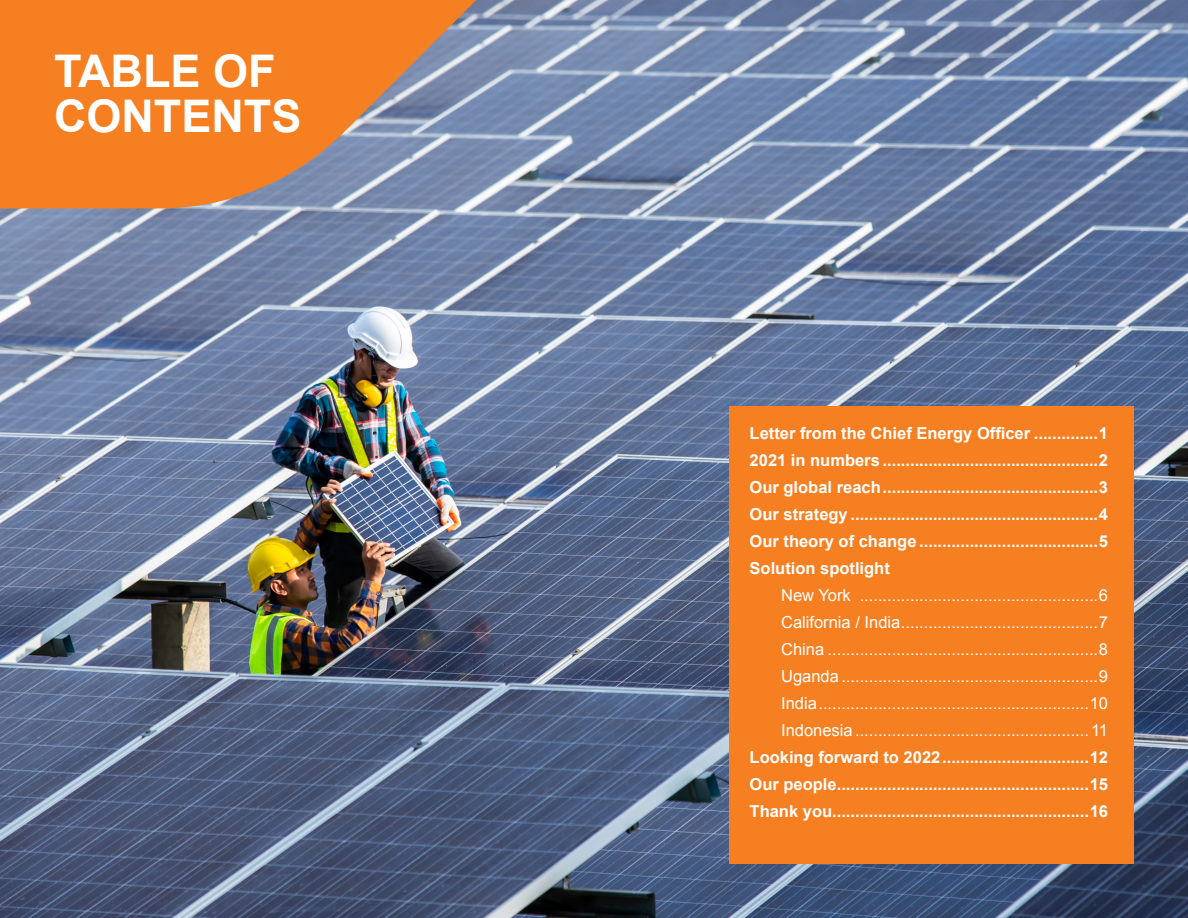
<style>
.page{position:relative;width:1188px;height:918px;background:#fff}
.page>*{position:absolute;margin:0;border:0;box-sizing:border-box;transform-origin:0 0}
.body{font:700 45px/45px "Arial";color:#fff}
.t1{font:700 16.5px "Arial";color:#fff}
.t2{font:16.5px "Arial";color:#fff}
</style>
<div class="page">
<img style="left:0;top:0;width:1188px;height:918px">
<svg style="left:0;top:0;width:529px;height:208px;background:#d2864f"></svg>
<div style="left:729px;top:406px;width:405px;height:458px;background:#f57f21"></div>
<p class="body" style="left:54px;top:50px;width:249px">TABLE OF<br>CONTENTS</p>
<p class="t1" style="left:750px;top:422px;width:360px">Letter from the Chief Energy Officer ..............1</p>
<p class="t1" style="left:750px;top:449px;width:360px">2021 in numbers ...............................................2</p>
<p class="t1" style="left:750px;top:476px;width:360px">Our global reach...............................................3</p>
<p class="t1" style="left:750px;top:503px;width:360px">Our strategy ......................................................4</p>
<p class="t1" style="left:750px;top:530px;width:360px">Our theory of change .......................................5</p>
<p class="t1" style="left:750px;top:557px;width:142px">Solution spotlight</p>
<p class="t2" style="left:781px;top:584px;width:328px">New York ....................................................6</p>
<p class="t2" style="left:781px;top:611px;width:328px">California / India...........................................7</p>
<p class="t2" style="left:781px;top:638px;width:328px">China ...........................................................8</p>
<p class="t2" style="left:781px;top:665px;width:328px">Uganda ........................................................9</p>
<p class="t2" style="left:781px;top:692px;width:328px">India...........................................................10</p>
<p class="t2" style="left:781px;top:719px;width:329px">Indonesia ...................................................11</p>
<p class="t1" style="left:750px;top:746px;width:360px">Looking forward to 2022................................12</p>
<p class="t1" style="left:750px;top:773px;width:360px">Our people.......................................................15</p>
<p class="t1" style="left:750px;top:800px;width:360px">Thank you........................................................16</p>
</div>
